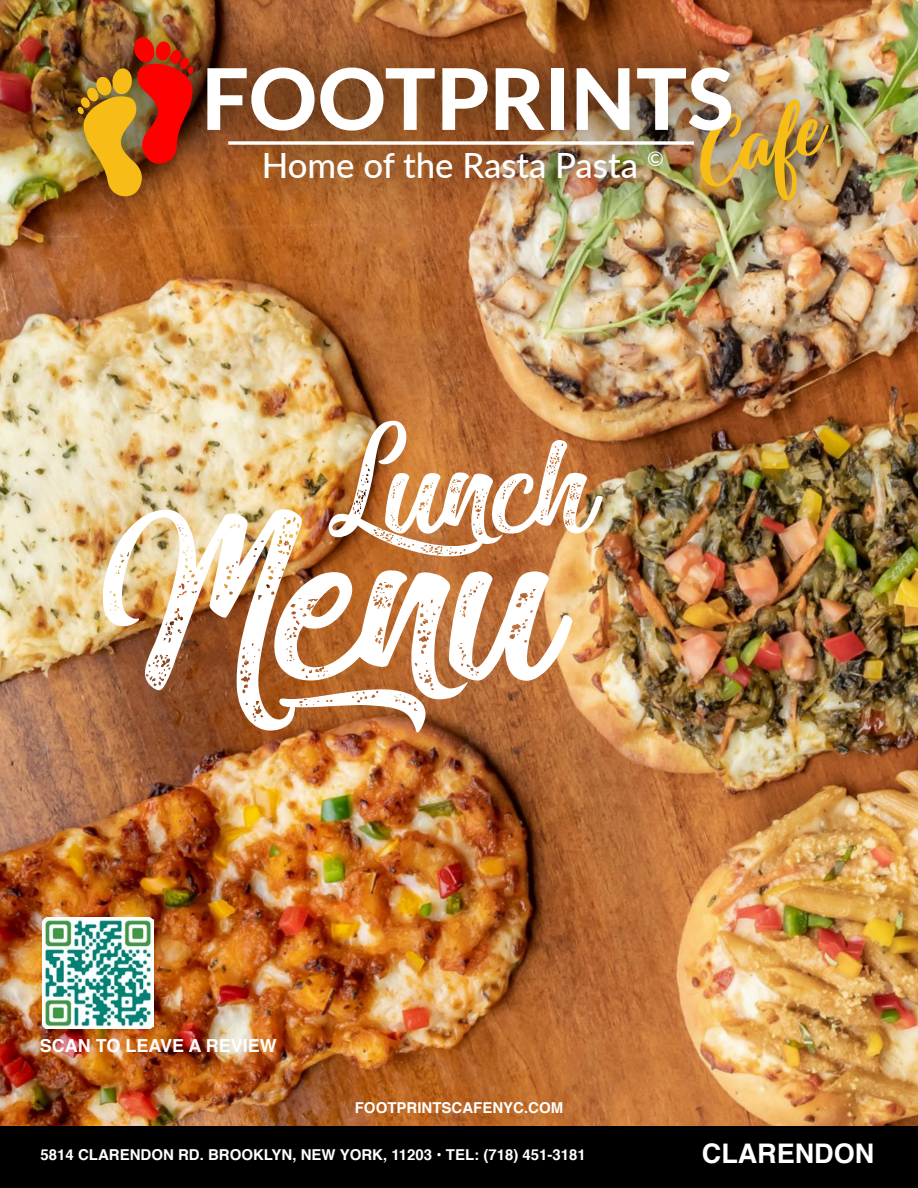
<style>
.page{position:relative;width:918px;height:1188px;background:#fff}
.page>*{position:absolute;margin:0;border:0;box-sizing:border-box;transform-origin:0 0}
.t1{font:800 85.05px "Lato";color:#fff}
.t2{font:500 34.8px "Lato";color:#fff}
.t3{font:700 27px "Helvetica";color:#fff}
.t4{font:700 18px "Helvetica";color:#fff}
.t5{font:700 15px "Helvetica";color:#fff}
</style>
<div class="page">
<img style="left:0;top:0;width:918px;height:1126px">
<div style="left:0;top:1126px;width:918px;height:62px;background:#000"></div>
<div style="left:41px;top:0;width:824px;height:237px;background:#000;opacity:.75"></div>
<img style="left:700px;top:99px;width:129px;height:102px">
<img style="left:78px;top:36px;width:116px;height:161px">
<svg style="left:228px;top:141px;width:466px;height:4px"></svg>
<img style="left:103px;top:509px;width:469px;height:224px">
<img style="left:328px;top:421px;width:275px;height:135px">
<img style="left:43px;top:918px;width:111px;height:111px">
<h1 class="t1" style="left:201px;top:36px;width:535px">FOOTPRINTS</h1>
<h2 class="t2" style="left:262px;top:140px;width:404px">Home of the Rasta Pasta <sup>©</sup></h2>
<p class="t4" style="left:40px;top:1032px;width:239px">SCAN TO LEAVE A REVIEW</p>
<p class="t5" style="left:355px;top:1096px;width:210px">FOOTPRINTSCAFENYC.COM</p>
<p class="t5" style="left:40px;top:1143px;width:547px">5814 CLARENDON RD. BROOKLYN, NEW YORK, 11203 • TEL: (718) 451-3181</p>
<h3 class="t3" style="left:702px;top:1131px;width:174px">CLARENDON</h3>
</div>
